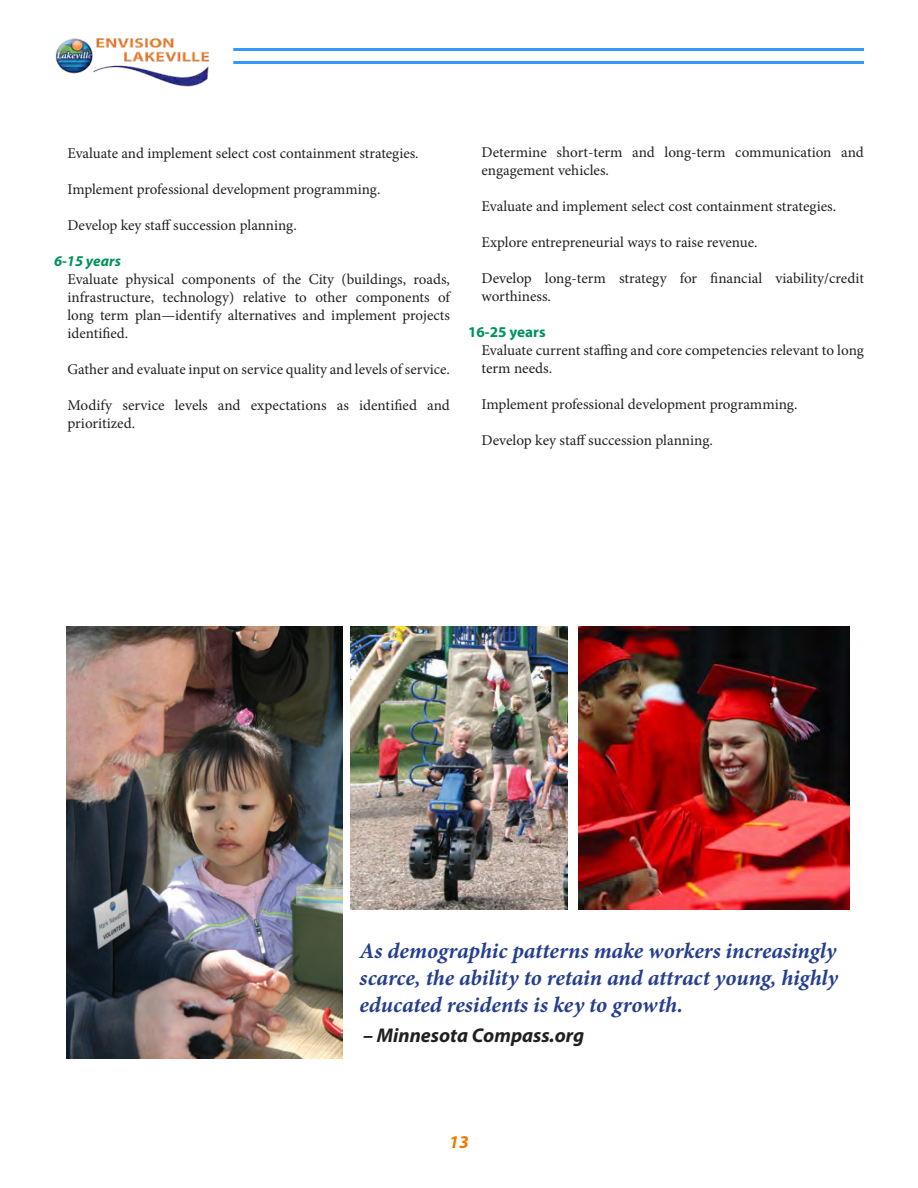
<style>
.page{position:relative;width:918px;height:1188px;background:#fff}
.page>*{position:absolute;margin:0;border:0;box-sizing:border-box;transform-origin:0 0}
.t1{font:italic 700 22.35px/27px "Minion Pro";letter-spacing:-.005em;color:#253f8e;text-align:justify}
.t2{font:italic 700 19.95px "Myriad Pro";color:#231f20}
.t3{font:italic 700 18px "Myriad Pro";color:#f27700}
.t4{font:15px/18px "Minion Pro";color:#231f20}
.t5{font:700 15px "Myriad Pro";color:#00915b}
.t6{font:italic 700 15px "Myriad Pro";color:#00915b}
</style>
<div class="page">
<hr style="left:233px;top:48px;width:631px;height:3px;background:#39f">
<hr style="left:233px;top:61px;width:631px;height:3px;background:#39f">
<img style="left:55px;top:38px;width:154px;height:49px">
<img style="left:578px;top:627px;width:272px;height:283px">
<img style="left:67px;top:627px;width:275px;height:432px">
<img style="left:350px;top:627px;width:218px;height:283px">
<p class="t4" style="left:68px;top:145px;width:353px">Evaluate and implement select cost containment strategies.</p>
<p class="t4" style="left:68px;top:181px;width:314px">Implement professional development programming.</p>
<p class="t4" style="left:68px;top:217px;width:231px">Develop key staff succession planning.</p>
<p class="t6" style="left:54px;top:252px;width:68px">6‐15 years</p>
<p class="t4" style="left:68px;top:271px;width:384px;text-align:justify">Evaluate physical components of the City (buildings, roads, infrastructure, technology) relative to other components of long term plan—identify alternatives and implement projects identified.</p>
<p class="t4" style="left:68px;top:361px;width:384px">Gather and evaluate input on service quality and levels of service.</p>
<p class="t4" style="left:68px;top:397px;width:384px">Modify service levels and expectations as identified and prioritized.</p>
<p class="t4" style="left:482px;top:143px;width:384px">Determine short-term and long-term communication and engagement vehicles.</p>
<p class="t4" style="left:482px;top:197px;width:356px">Evaluate and implement select cost containment strategies.</p>
<p class="t4" style="left:482px;top:233px;width:278px">Explore entrepreneurial ways to raise revenue.</p>
<p class="t4" style="left:482px;top:269px;width:384px">Develop long-term strategy for financial viability/credit worthiness.</p>
<p class="t5" style="left:468px;top:322px;width:79px">16‐25 years</p>
<p class="t4" style="left:482px;top:341px;width:384px">Evaluate current staffing and core competencies relevant to long term needs.</p>
<p class="t4" style="left:482px;top:395px;width:318px">Implement professional development programming.</p>
<p class="t4" style="left:482px;top:431px;width:233px">Develop key staff succession planning.</p>
<p class="t1" style="left:360px;top:937px;width:480px">As demographic patterns make workers increasingly scarce, the ability to retain and attract young, highly educated residents is key to growth.</p>
<p class="t2" style="left:363px;top:1022px;width:223px">– Minnesota Compass.org</p>
<p class="t3" style="left:449px;top:1130px;width:21px">13</p>
</div>
